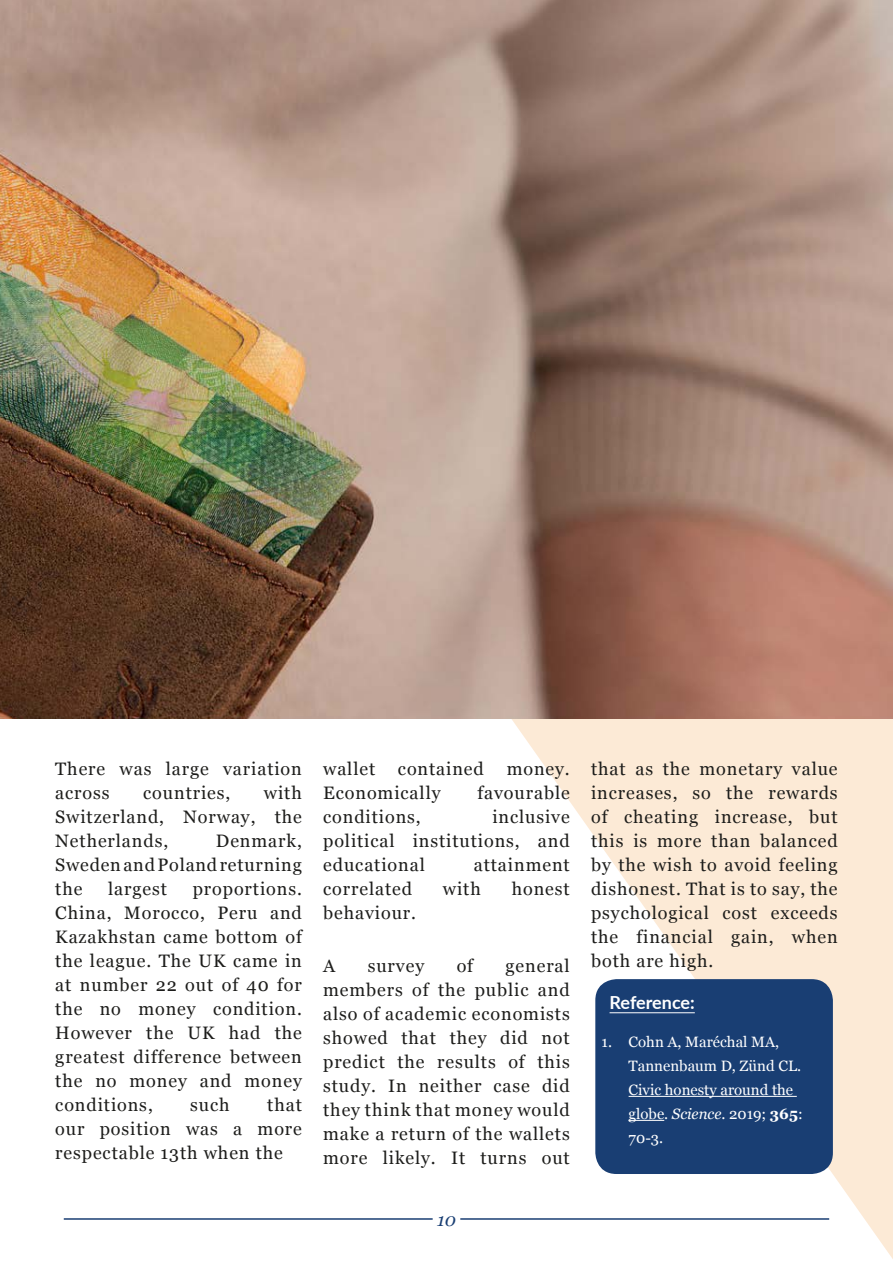
<style>
.page{position:relative;width:893px;height:1263px;background:#fff}
.page>*{position:absolute;margin:0;border:0;box-sizing:border-box;transform-origin:0 0}
.t1{font:18px/24px "Georgia";letter-spacing:.05em;color:#1d1d1b;text-align:justify}
.t2{font:700 18px "Lato";letter-spacing:-.01em;color:#fff}
.t3{font:italic 18px "Georgia";color:#193e73}
.t4{font:15px/24px "Georgia";color:#fff}
.s1{font-style:italic}
.s2{font-weight:700}
</style>
<div class="page">
<svg style="left:63px;top:719px;width:830px;height:540px"></svg>
<img style="left:0;top:0;width:893px;height:719px">
<div style="left:595px;top:979px;width:238px;height:195px;background:#193e73;border-radius:21px"></div>
<hr style="left:610px;top:1012px;width:85px;height:1px;background:#fff">
<hr style="left:629px;top:1096px;width:168px;height:1px;background:#fff">
<hr style="left:629px;top:1120px;width:35px;height:1px;background:#fff">
<p class="t1" style="left:55px;top:756px;width:248px">There was large variation across</p>
<p class="t1" style="left:55px;top:780px;width:248px;text-indent:209px">with Switzerland, Norway, the Netherlands,</p>
<p class="t1" style="left:143px;top:780px;width:89px">countries,</p>
<p class="t1" style="left:55px;top:828px;width:248px;text-indent:161px">Denmark, Sweden and Poland returning the</p>
<p class="t1" style="left:108px;top:876px;width:60px">largest</p>
<p class="t1" style="left:55px;top:876px;width:248px;text-indent:138px">proportions.<br>China, Morocco, Peru and Kazakhstan came bottom of the league. The UK came in at number 22 out of 40 for the no money condition.<br>However the UK had the greatest difference between the no money and money conditions,</p>
<p class="t1" style="left:55px;top:1092px;width:248px;text-indent:212px">that our position was a more respectable 13th when the</p>
<p class="t1" style="left:190px;top:1092px;width:41px">such</p>
<p class="t1" style="left:323px;top:756px;width:54px">wallet</p>
<p class="t1" style="left:398px;top:756px;width:87px">contained</p>
<p class="t1" style="left:507px;top:756px;width:65px">money.</p>
<p class="t1" style="left:323px;top:780px;width:119px">Economically</p>
<p class="t1" style="left:477px;top:780px;width:94px">favourable</p>
<p class="t1" style="left:323px;top:804px;width:99px">conditions,</p>
<p class="t1" style="left:323px;top:804px;width:248px;text-indent:169px">inclusive political institutions, and educational</p>
<p class="t1" style="left:474px;top:852px;width:97px">attainment</p>
<p class="t1" style="left:323px;top:876px;width:90px">correlated</p>
<p class="t1" style="left:443px;top:876px;width:39px">with</p>
<p class="t1" style="left:512px;top:876px;width:59px">honest</p>
<p class="t1" style="left:323px;top:900px;width:94px">behaviour.</p>
<p class="t1" style="left:323px;top:953px;width:14px">A</p>
<p class="t1" style="left:368px;top:953px;width:58px">survey</p>
<p class="t1" style="left:457px;top:953px;width:18px">of</p>
<p class="t1" style="left:323px;top:953px;width:248px;text-indent:182px">general members of the public and also of academic economists showed that they did not predict the results of this study. In neither case did they think that money would make a return of the wallets more likely. It turns out</p>
<p class="t3" style="left:437px;top:1206px;width:20px">10</p>
<p class="t1" style="left:591px;top:756px;width:248px">that as the monetary value increases, so the rewards of cheating increase, but this is more than balanced by the wish to avoid feeling dishonest. That is to say, the psychological cost exceeds the financial gain, when both are high.</p>
<p class="t2" style="left:610px;top:989px;width:87px">Reference:</p>
<p class="t4" style="left:629px;top:1029px;width:176px;text-indent:-27px">1. Cohn A, Maréchal MA,<br>Tannenbaum D, Zünd CL.<br>Civic honesty around the globe. <span class="s1">Science</span>. 2019; <span class="s2">365</span>:<br>70-3.</p>
</div>
